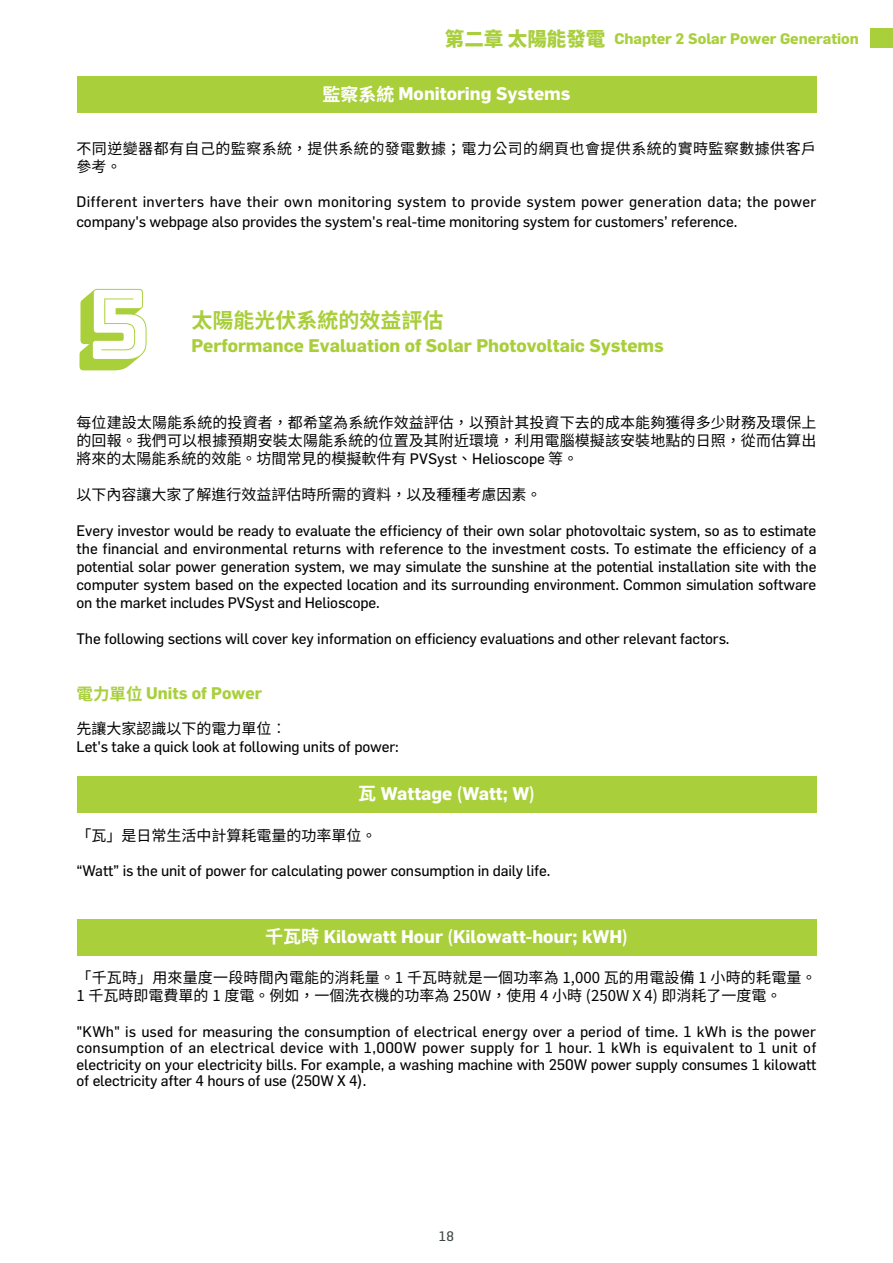
<style>
.page{position:relative;width:893px;height:1263px;background:#fff}
.page>*{position:absolute;margin:0;border:0;box-sizing:border-box;transform-origin:0 0}
.t1{font:96px "Bungee Shade";color:#a9cf3a}
.t2{font:700 21px "Noto Sans TC";color:#a9ce3a}
.t3{font:700 18px "Flama";color:#fff}
.t4{font:700 18px "Flama";color:#a9ce3a}
.t5{font:700 16.5px "Flama";color:#a9cf3d}
.t6{font:15px/18px "Flama";letter-spacing:-.01em;color:#030303;text-align:justify}
.t7{font:15px/18px "Noto Sans TC";color:#030303;text-align:justify}
.t8{font:15px/19.5px "Flama";letter-spacing:.02em;color:#030303}
.t9{font:15px/18px "Noto Sans TC";letter-spacing:.03em;color:#030303}
.t10{font:700 15px "Flama";color:#a9cf3d}
.t11{font:13.5px "Flama";color:#3d4443}
.s1{font-family:"Noto Sans TC";font-weight:900;font-size:19.5px}
.s2{font-family:"Noto Sans TC"}
.s3{font-family:"Flama"}
</style>
<div class="page">
<div style="left:77px;top:776px;width:739px;height:36px;background:#a9cf3a"></div>
<div style="left:77px;top:919px;width:739px;height:36px;background:#a9cf3a"></div>
<div style="left:77px;top:77px;width:739px;height:36px;background:#a9cf3a"></div>
<div style="left:870px;top:29px;width:23px;height:19px;background:#a9cf3a"></div>
<p class="t10" style="left:445px;top:29px;width:415px"><span class="s1">第二章 太陽能發電</span> Chapter 2 Solar Power Generation</p>
<p class="t3" style="left:322px;top:83px;width:250px"><span class="s2">監察系統</span> Monitoring Systems</p>
<p class="t9" style="left:77px;top:139px;width:741px">不同逆變器都有自己的監察系統，提供系統的發電數據；電力公司的網頁也會提供系統的實時監察數據供客戶參考。</p>
<p class="t8" style="left:77px;top:192px;width:741px">Different inverters have their own monitoring system to provide system power generation data; the power company's webpage also provides the system's real-time monitoring system for customers’ reference.</p>
<h1 class="t1" style="left:77px;top:270px;width:73px">5</h1>
<h2 class="t2" style="left:191px;top:308px;width:253px">太陽能光伏系統的效益評估</h2>
<p class="t4" style="left:191px;top:334px;width:474px">Performance Evaluation of Solar Photovoltaic Systems</p>
<p class="t7" style="left:77px;top:414px;width:741px">每位建設太陽能系統的投資者，都希望為系統作效益評估，以預計其投資下去的成本能夠獲得多少財務及環保上的回報。我們可以根據預期安裝太陽能系統的位置及其附近環境，利用電腦模擬該安裝地點的日照，從而估算出將來的太陽能系統的效能。坊間常見的模擬軟件有 <span class="s3">PVSyst</span>、<span class="s3">Helioscope</span> 等。</p>
<p class="t7" style="left:77px;top:486px;width:466px">以下內容讓大家了解進行效益評估時所需的資料，以及種種考慮因素。</p>
<p class="t6" style="left:77px;top:521px;width:741px">Every investor would be ready to evaluate the efficiency of their own solar photovoltaic system, so as to estimate the financial and environmental returns with reference to the investment costs. To estimate the efficiency of a potential solar power generation system, we may simulate the sunshine at the potential installation site with the computer system based on the expected location and its surrounding environment. Common simulation software on the market includes PVSyst and Helioscope.</p>
<p class="t6" style="left:77px;top:629px;width:654px">The following sections will cover key information on efficiency evaluations and other relevant factors.</p>
<p class="t5" style="left:77px;top:683px;width:187px"><span class="s2">電力單位</span> Units of Power</p>
<p class="t7" style="left:77px;top:720px;width:212px">先讓大家認識以下的電力單位︰</p>
<p class="t6" style="left:77px;top:737px;width:324px">Let's take a quick look at following units of power:</p>
<p class="t3" style="left:358px;top:782px;width:178px"><span class="s2">瓦</span> Wattage (Watt; W)</p>
<p class="t7" style="left:77px;top:826px;width:302px">「瓦」是日常生活中計算耗電量的功率單位。</p>
<p class="t6" style="left:77px;top:862px;width:475px">“Watt” is the unit of power for calculating power consumption in daily life.</p>
<p class="t3" style="left:265px;top:925px;width:364px"><span class="s2">千瓦時</span> Kilowatt Hour (Kilowatt-hour; kWH)</p>
<p class="t7" style="left:77px;top:969px;width:741px">「千瓦時」用來量度一段時間內電能的消耗量。1 千瓦時就是一個功率為 1,000 瓦的用電設備 1 小時的耗電量。<br>1 千瓦時即電費單的 1 度電。例如，一個洗衣機的功率為 250W，使用 4 小時 (250W X 4) 即消耗了一度電。</p>
<p class="t6" style="left:77px;top:1023px;width:741px;line-height:16.5px">"KWh" is used for measuring the consumption of electrical energy over a period of time. 1 kWh is the power consumption of an electrical device with 1,000W power supply for 1 hour. 1 kWh is equivalent to 1 unit of electricity on your electricity bills. For example, a washing machine with 250W power supply consumes 1 kilowatt of electricity after 4 hours of use (250W X 4).</p>
<p class="t11" style="left:439px;top:1227px;width:17px">18</p>
</div>
